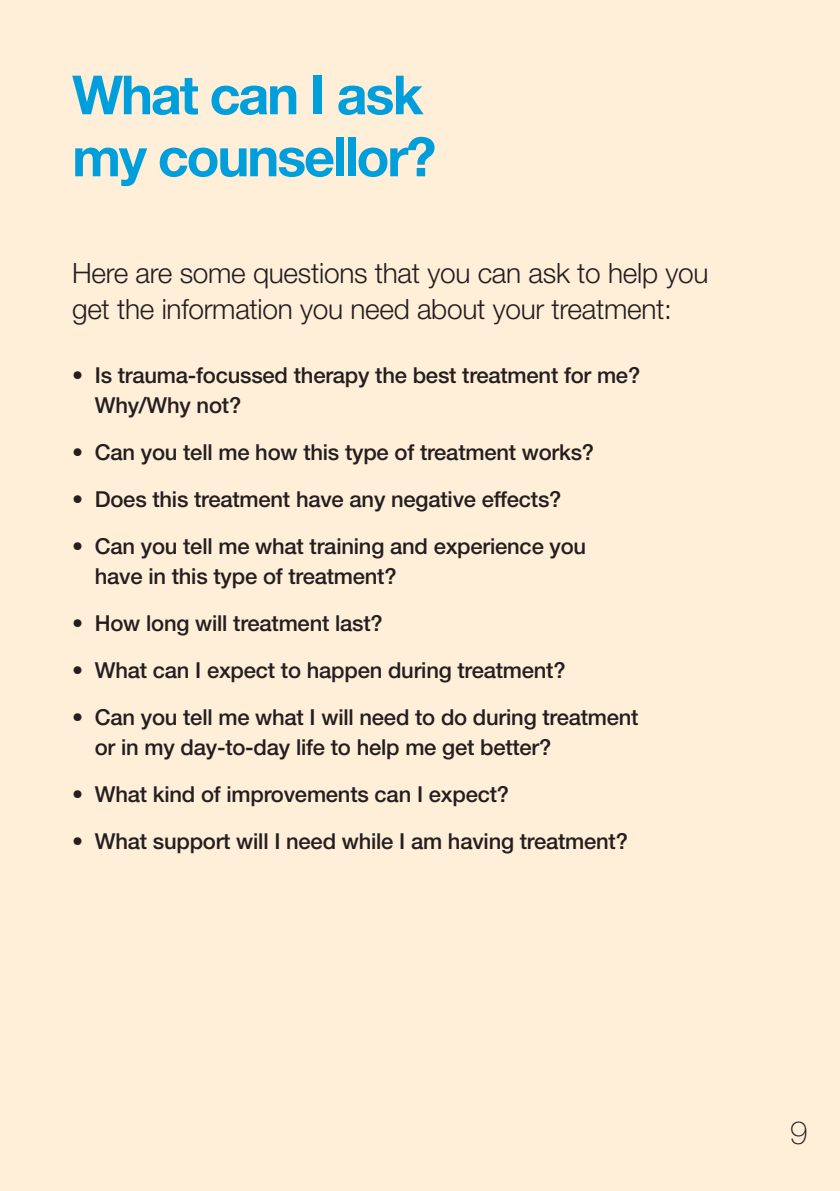
<style>
.page{position:relative;width:840px;height:1191px;background:#fff}
.page>*{position:absolute;margin:0;border:0;box-sizing:border-box;transform-origin:0 0}
.t1{font:700 54px/62px "Helvetica Neue";letter-spacing:-.04em;color:#009fdb}
.t2{font:100 32px "Helvetica Neue";color:#231f20}
.t3{font:300 28px/36px "Helvetica Neue";letter-spacing:-.01em;color:#231f20}
.t4{font:500 22px/30px "Helvetica Neue";letter-spacing:-.01em;color:#231f20}
</style>
<div class="page">
<div style="left:0;top:0;width:839px;height:1191px;background:#ffeed8"></div>
<h1 class="t1" style="left:72px;top:63px;width:365px">What can I ask my counsellor?</h1>
<p class="t3" style="left:72px;top:254px;width:637px">Here are some questions that you can ask to help you get the information you need about your treatment:</p>
<p class="t4" style="left:95px;top:360px;width:546px;text-indent:-23px">• Is trauma-focussed therapy the best treatment for me?<br>Why/Why not?</p>
<p class="t4" style="left:72px;top:437px;width:523px">• Can you tell me how this type of treatment works?</p>
<p class="t4" style="left:72px;top:484px;width:490px">• Does this treatment have any negative effects?</p>
<p class="t4" style="left:95px;top:531px;width:492px;text-indent:-23px">• Can you tell me what training and experience you have in this type of treatment?</p>
<p class="t4" style="left:72px;top:608px;width:312px">• How long will treatment last?</p>
<p class="t4" style="left:72px;top:655px;width:495px">• What can I expect to happen during treatment?</p>
<p class="t4" style="left:95px;top:702px;width:545px;text-indent:-23px">• Can you tell me what I will need to do during treatment or in my day-to-day life to help me get better?</p>
<p class="t4" style="left:72px;top:779px;width:438px">• What kind of improvements can I expect?</p>
<p class="t4" style="left:72px;top:826px;width:557px">• What support will I need while I am having treatment?</p>
<h2 class="t2" style="left:789px;top:1115px;width:19px">9</h2>
</div>
